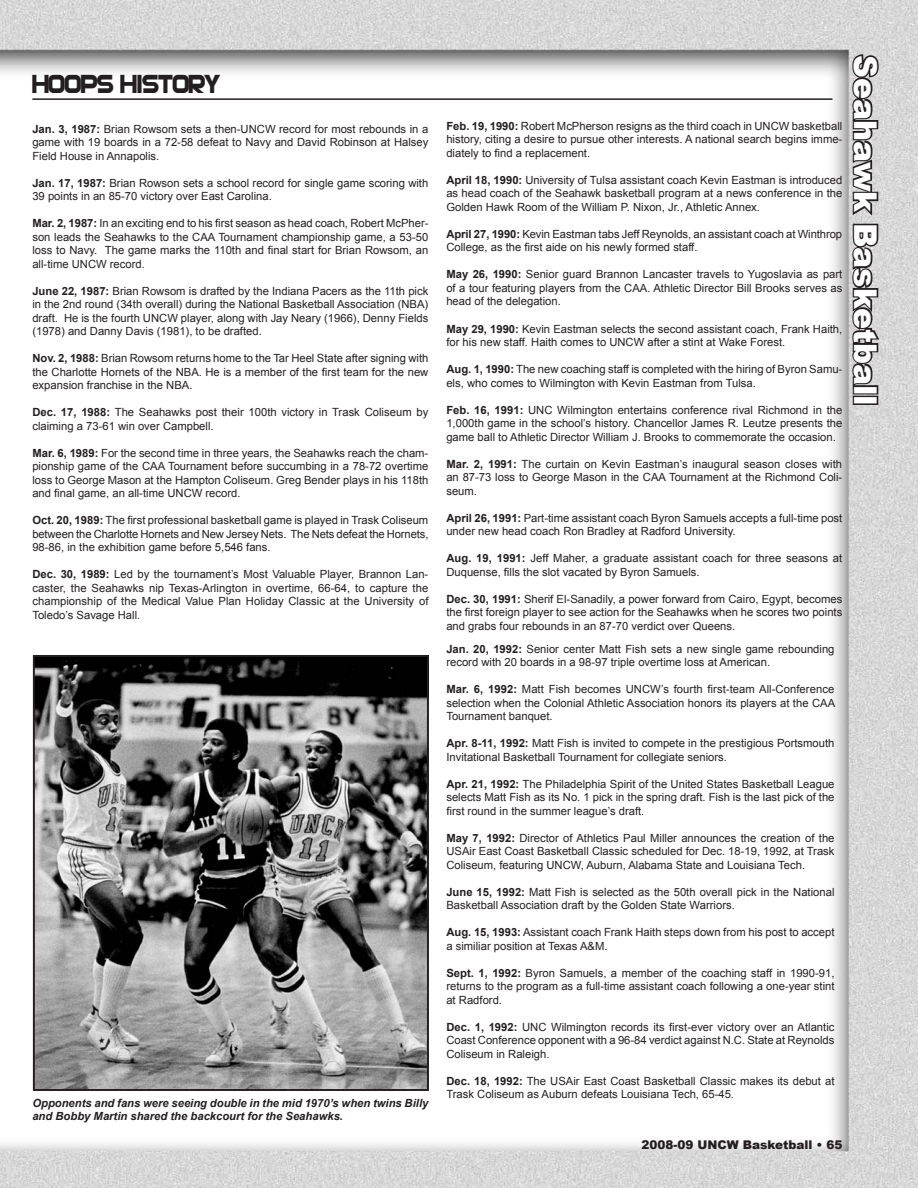
<style>
.page{position:relative;width:918px;height:1188px;background:#fff}
.page>*{position:absolute;margin:0;border:0;box-sizing:border-box;transform-origin:0 0}
.t1{font:900 31.5px "Arial";color:#fff}
.t2{font:27px "SF Automaton Condensed";color:#231f20}
.t3{font:900 12px "Arial";color:#231f20}
.t4{font:11.25px/13.5px "Arial";color:#231f20;text-align:justify}
.t5{font:italic 700 11.25px/13.5px "Arial";color:#231f20}
.s1{font-weight:700}
</style>
<div class="page">
<img style="left:0;top:0;width:918px;height:1188px">
<svg style="left:849px;top:53px;width:33px;height:335px;background:#8a8989"></svg>
<div style="left:853px;top:385px;width:25px;height:9px;border:3px solid #231f20"></div>
<div style="left:853px;top:396px;width:25px;height:9px;border:3px solid #231f20"></div>
<hr style="left:32px;top:98px;width:801px;height:2px;background:#231f20">
<img style="left:36px;top:658px;width:389px;height:430px">
<div style="left:33px;top:655px;width:395px;height:436px;border:2px solid #231f20"></div>
<h2 class="t2" style="left:32px;top:68px;width:188px">HOOPS HISTORY</h2>
<p class="t4" style="left:32px;top:122px;width:398px"><span class="s1">Jan. 3, 1987:</span> Brian Rowsom sets a then-UNCW record for most rebounds in a game with 19 boards in a 72-58 defeat to Navy and David Robinson at Halsey Field House in Annapolis.</p>
<p class="t4" style="left:32px;top:176px;width:397px"><span class="s1">Jan. 17, 1987:</span> Brian Rowson sets a school record for single game scoring with<br>39 points in an 85-70 victory over East Carolina.</p>
<p class="t4" style="left:32px;top:217px;width:398px"><span class="s1">Mar. 2, 1987:</span> In an exciting end to his first season as head coach, Robert McPher&shy;son leads the Seahawks to the CAA Tournament championship game, a 53-50 loss to Navy. The game marks the 110th and final start for Brian Rowsom, an all-time UNCW record.</p>
<p class="t4" style="left:32px;top:284px;width:398px"><span class="s1">June 22, 1987:</span> Brian Rowsom is drafted by the Indiana Pacers as the 11th pick in the 2nd round (34th overall) during the National Basketball Association (NBA) draft. He is the fourth UNCW player, along with Jay Neary (1966), Denny Fields (1978) and Danny Davis (1981), to be drafted.</p>
<p class="t4" style="left:32px;top:352px;width:398px"><span class="s1">Nov. 2, 1988:</span> Brian Rowsom returns home to the Tar Heel State after signing with the Charlotte Hornets of the NBA. He is a member of the first team for the new expansion franchise in the NBA.</p>
<p class="t4" style="left:32px;top:406px;width:397px"><span class="s1">Dec. 17, 1988:</span> The Seahawks post their 100th victory in Trask Coliseum by claiming a 73-61 win over Campbell.</p>
<p class="t4" style="left:32px;top:446px;width:397px"><span class="s1">Mar. 6, 1989:</span> For the second time in three years, the Seahawks reach the cham&shy;pionship game of the CAA Tournament before succumbing in a 78-72 overtime loss to George Mason at the Hampton Coliseum. Greg Bender plays in his 118th and final game, an all-time UNCW record.</p>
<p class="t4" style="left:32px;top:514px;width:398px"><span class="s1">Oct. 20, 1989:</span> The first professional basketball game is played in Trask Coliseum between the Charlotte Hornets and New Jersey Nets. The Nets defeat the Hornets, 98-86, in the exhibition game before 5,546 fans.</p>
<p class="t4" style="left:32px;top:568px;width:398px"><span class="s1">Dec. 30, 1989:</span> Led by the tournament’s Most Valuable Player, Brannon Lan&shy;caster, the Seahawks nip Texas-Arlington in overtime, 66-64, to capture the championship of the Medical Value Plan Holiday Classic at the University of Toledo’s Savage Hall.</p>
<p class="t5" style="left:32px;top:1096px;width:397px">Opponents and fans were seeing double in the mid 1970’s when twins Billy and Bobby Martin shared the backcourt for the Seahawks.</p>
<p class="t4" style="left:446px;top:119px;width:398px"><span class="s1">Feb. 19, 1990:</span> Robert McPherson resigns as the third coach in UNCW basketball history, citing a desire to pursue other interests. A national search begins imme&shy;diately to find a replacement.</p>
<p class="t4" style="left:446px;top:173px;width:397px"><span class="s1">April 18, 1990:</span> University of Tulsa assistant coach Kevin Eastman is introduced as head coach of the Seahawk basketball program at a news conference in the Golden Hawk Room of the William P. Nixon, Jr., Athletic Annex.</p>
<p class="t4" style="left:446px;top:227px;width:397px"><span class="s1">April 27, 1990:</span> Kevin Eastman tabs Jeff Reynolds, an assistant coach at Winthrop<br>College, as the first aide on his newly formed staff.</p>
<p class="t4" style="left:446px;top:268px;width:397px"><span class="s1">May 26, 1990:</span> Senior guard Brannon Lancaster travels to Yugoslavia as part of a tour featuring players from the CAA. Athletic Director Bill Brooks serves as head of the delegation.</p>
<p class="t4" style="left:446px;top:322px;width:397px"><span class="s1">May 29, 1990:</span> Kevin Eastman selects the second assistant coach, Frank Haith, for his new staff. Haith comes to UNCW after a stint at Wake Forest.</p>
<p class="t4" style="left:446px;top:363px;width:397px"><span class="s1">Aug. 1, 1990:</span> The new coaching staff is completed with the hiring of Byron Samu&shy;els, who comes to Wilmington with Kevin Eastman from Tulsa.</p>
<p class="t4" style="left:446px;top:403px;width:397px"><span class="s1">Feb. 16, 1991:</span> UNC Wilmington entertains conference rival Richmond in the 1,000th game in the school’s history. Chancellor James R. Leutze presents the game ball to Athletic Director William J. Brooks to commemorate the occasion.</p>
<p class="t4" style="left:446px;top:457px;width:398px"><span class="s1">Mar. 2, 1991:</span> The curtain on Kevin Eastman’s inaugural season closes with an 87-73 loss to George Mason in the CAA Tournament at the Richmond Coli&shy;seum.</p>
<p class="t4" style="left:446px;top:511px;width:397px"><span class="s1">April 26, 1991:</span> Part-time assistant coach Byron Samuels accepts a full-time post under new head coach Ron Bradley at Radford University.</p>
<p class="t4" style="left:446px;top:552px;width:397px"><span class="s1">Aug. 19, 1991:</span> Jeff Maher, a graduate assistant coach for three seasons at<br>Duquense, fills the slot vacated by Byron Samuels.</p>
<p class="t4" style="left:446px;top:592px;width:397px"><span class="s1">Dec. 30, 1991:</span> Sherif El-Sanadily, a power forward from Cairo, Egypt, becomes the first foreign player to see action for the Seahawks when he scores two points and grabs four rebounds in an 87-70 verdict over Queens.</p>
<p class="t4" style="left:446px;top:642px;width:390px"><span class="s1">Jan. 20, 1992:</span> Senior center Matt Fish sets a new single game rebounding record with 20 boards in a 98-97 triple overtime loss at American.</p>
<p class="t4" style="left:446px;top:683px;width:390px"><span class="s1">Mar. 6, 1992:</span> Matt Fish becomes UNCW’s fourth first-team All-Conference selection when the Colonial Athletic Association honors its players at the CAA Tournament banquet.</p>
<p class="t4" style="left:446px;top:737px;width:390px"><span class="s1">Apr. 8-11, 1992:</span> Matt Fish is invited to compete in the prestigious Portsmouth<br>Invitational Basketball Tournament for collegiate seniors.</p>
<p class="t4" style="left:446px;top:777px;width:390px"><span class="s1">Apr. 21, 1992:</span> The Philadelphia Spirit of the United States Basketball League selects Matt Fish as its No. 1 pick in the spring draft. Fish is the last pick of the first round in the summer league’s draft.</p>
<p class="t4" style="left:446px;top:831px;width:390px"><span class="s1">May 7, 1992:</span> Director of Athletics Paul Miller announces the creation of the USAir East Coast Basketball Classic scheduled for Dec. 18-19, 1992, at Trask Coliseum, featuring UNCW, Auburn, Alabama State and Louisiana Tech.</p>
<p class="t4" style="left:446px;top:885px;width:390px"><span class="s1">June 15, 1992:</span> Matt Fish is selected as the 50th overall pick in the National<br>Basketball Association draft by the Golden State Warriors.</p>
<p class="t4" style="left:446px;top:926px;width:390px"><span class="s1">Aug. 15, 1993:</span> Assistant coach Frank Haith steps down from his post to accept a similiar position at Texas A&amp;M.</p>
<p class="t4" style="left:446px;top:966px;width:390px"><span class="s1">Sept. 1, 1992:</span> Byron Samuels, a member of the coaching staff in 1990-91, returns to the program as a full-time assistant coach following a one-year stint at Radford.</p>
<p class="t4" style="left:446px;top:1020px;width:390px"><span class="s1">Dec. 1, 1992:</span> UNC Wilmington records its first-ever victory over an Atlantic Coast Conference opponent with a 96-84 verdict against N.C. State at Reynolds Coliseum in Raleigh.</p>
<p class="t4" style="left:446px;top:1074px;width:390px"><span class="s1">Dec. 18, 1992:</span> The USAir East Coast Basketball Classic makes its debut at<br>Trask Coliseum as Auburn defeats Louisiana Tech, 65-45.</p>
<h1 class="t1" style="left:888px;top:55px;width:352px;rotate:90deg">Seahawk Basketball</h1>
<p class="t3" style="left:641px;top:1136px;width:202px">2008-09 UNCW Basketball • 65</p>
</div>
